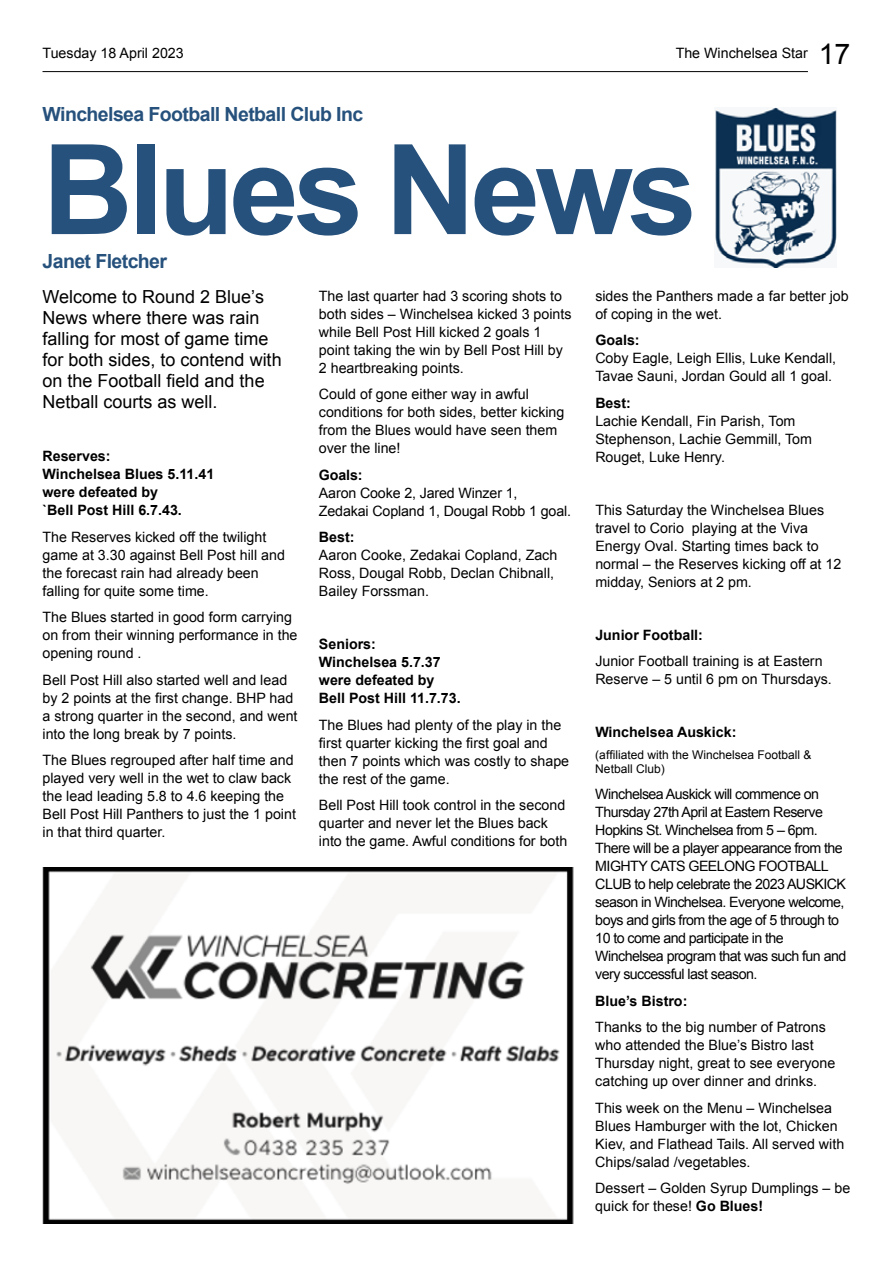
<style>
.page{position:relative;width:893px;height:1263px;background:#fff}
.page>*{position:absolute;margin:0;border:0;box-sizing:border-box;transform-origin:0 0}
.t1{font:700 125.25px "Arial";letter-spacing:-.04em;color:#26517c}
.t2{font:700 19.5px "Arial";letter-spacing:-.03em;color:#26517c}
.t3{font:18px/21px "Arial";color:#000}
.t4{font:14.25px/18px "Arial";color:#000}
.t5{font:14.25px/18px "Arial";letter-spacing:-.04em;color:#000}
.t6{font:700 14.25px/18px "Arial";color:#000}
.t7{font:12px/13.5px "Arial";color:#000}
.s1{font-size:28.5px}
.s2{font-weight:700}
</style>
<div class="page">
<hr style="left:43px;top:71px;width:765px;height:1px;background:#000">
<img style="left:715px;top:107px;width:121px;height:161px">
<img style="left:42px;top:867px;width:532px;height:356px">
<p class="t4" style="left:43px;top:44px;width:143px">Tuesday 18 April 2023</p>
<p class="t4" style="left:676px;top:44px;width:176px">The Winchelsea Star <span class="s1">17</span></p>
<h2 class="t2" style="left:43px;top:101px;width:322px">Winchelsea Football Netball Club Inc</h2>
<h1 class="t1" style="left:43px;top:107px;width:656px">Blues News</h1>
<h2 class="t2" style="left:43px;top:248px;width:126px">Janet Fletcher</h2>
<p class="t3" style="left:43px;top:287px;width:241px">Welcome to Round 2 Blue’s<br>News where there was rain falling for most of game time for both sides, to contend with on the Football field and the<br>Netball courts as well.</p>
<p class="t6" style="left:43px;top:448px;width:173px">Reserves:<br>Winchelsea Blues 5.11.41 were defeated by<br>`Bell Post Hill 6.7.43.</p>
<p class="t4" style="left:43px;top:528px;width:244px">The Reserves kicked off the twilight game at 3.30 against Bell Post hill and the forecast rain had already been falling for quite some time.</p>
<p class="t4" style="left:43px;top:609px;width:257px">The Blues started in good form carrying on from their winning performance in the opening round .</p>
<p class="t4" style="left:43px;top:671px;width:257px">Bell Post Hill also started well and lead by 2 points at the first change. BHP had a strong quarter in the second, and went into the long break by 7 points.</p>
<p class="t4" style="left:43px;top:752px;width:255px">The Blues regrouped after half time and played very well in the wet to claw back the lead leading 5.8 to 4.6 keeping the Bell Post Hill Panthers to just the 1 point in that third quarter.</p>
<p class="t4" style="left:319px;top:287px;width:254px">The last quarter had 3 scoring shots to both sides – Winchelsea kicked 3 points while Bell Post Hill kicked 2 goals 1 point taking the win by Bell Post Hill by 2 heartbreaking points.</p>
<p class="t4" style="left:319px;top:385px;width:247px">Could of gone either way in awful conditions for both sides, better kicking from the Blues would have seen them over the line!</p>
<p class="t6" style="left:319px;top:466px;width:45px">Goals:</p>
<p class="t4" style="left:319px;top:484px;width:254px">Aaron Cooke 2, Jared Winzer 1,<br>Zedakai Copland 1, Dougal Robb 1 goal.</p>
<p class="t6" style="left:319px;top:529px;width:37px">Best:</p>
<p class="t4" style="left:319px;top:546px;width:240px">Aaron Cooke, Zedakai Copland, Zach<br>Ross, Dougal Robb, Declan Chibnall,<br>Bailey Forssman.</p>
<p class="t6" style="left:319px;top:636px;width:143px">Seniors:<br>Winchelsea 5.7.37 were defeated by<br>Bell Post Hill 11.7.73.</p>
<p class="t4" style="left:319px;top:716px;width:252px">The Blues had plenty of the play in the first quarter kicking the first goal and then 7 points which was costly to shape the rest of the game.</p>
<p class="t4" style="left:319px;top:796px;width:250px">Bell Post Hill took control in the second quarter and never let the Blues back into the game. Awful conditions for both</p>
<p class="t4" style="left:595px;top:287px;width:255px">sides the Panthers made a far better job of coping in the wet.</p>
<p class="t6" style="left:595px;top:332px;width:46px">Goals:</p>
<p class="t4" style="left:595px;top:349px;width:242px">Coby Eagle, Leigh Ellis, Luke Kendall,<br>Tavae Sauni, Jordan Gould all 1 goal.</p>
<p class="t6" style="left:595px;top:394px;width:37px">Best:</p>
<p class="t4" style="left:595px;top:412px;width:218px">Lachie Kendall, Fin Parish, Tom<br>Stephenson, Lachie Gemmill, Tom<br>Rouget, Luke Henry.</p>
<p class="t4" style="left:595px;top:501px;width:248px">This Saturday the Winchelsea Blues travel to Corio playing at the Viva Energy Oval. Starting times back to normal – the Reserves kicking off at 12 midday, Seniors at 2 pm.</p>
<p class="t6" style="left:595px;top:626px;width:109px">Junior Football:</p>
<p class="t4" style="left:595px;top:652px;width:238px">Junior Football training is at Eastern<br>Reserve – 5 until 6 pm on Thursdays.</p>
<p class="t6" style="left:595px;top:724px;width:143px">Winchelsea Auskick:</p>
<p class="t7" style="left:595px;top:748px;width:218px">(affiliated with the Winchelsea Football &amp;<br>Netball Club)</p>
<p class="t5" style="left:595px;top:785px;width:253px">Winchelsea Auskick will commence on Thursday 27th April at Eastern Reserve Hopkins St. Winchelsea from 5 – 6pm.<br>There will be a player appearance from the MIGHTY CATS GEELONG FOOTBALL CLUB to help celebrate the 2023 AUSKICK season in Winchelsea. Everyone welcome, boys and girls from the age of 5 through to 10 to come and participate in the Winchelsea program that was such fun and very successful last season.</p>
<p class="t6" style="left:595px;top:992px;width:94px">Blue’s Bistro:</p>
<p class="t4" style="left:595px;top:1018px;width:241px">Thanks to the big number of Patrons who attended the Blue’s Bistro last Thursday night, great to see everyone catching up over dinner and drinks.</p>
<p class="t4" style="left:595px;top:1099px;width:250px">This week on the Menu – Winchelsea Blues Hamburger with the lot, Chicken Kiev, and Flathead Tails. All served with Chips/salad /vegetables.</p>
<p class="t4" style="left:595px;top:1179px;width:257px">Dessert – Golden Syrup Dumplings – be quick for these! <span class="s2">Go Blues!</span></p>
</div>
